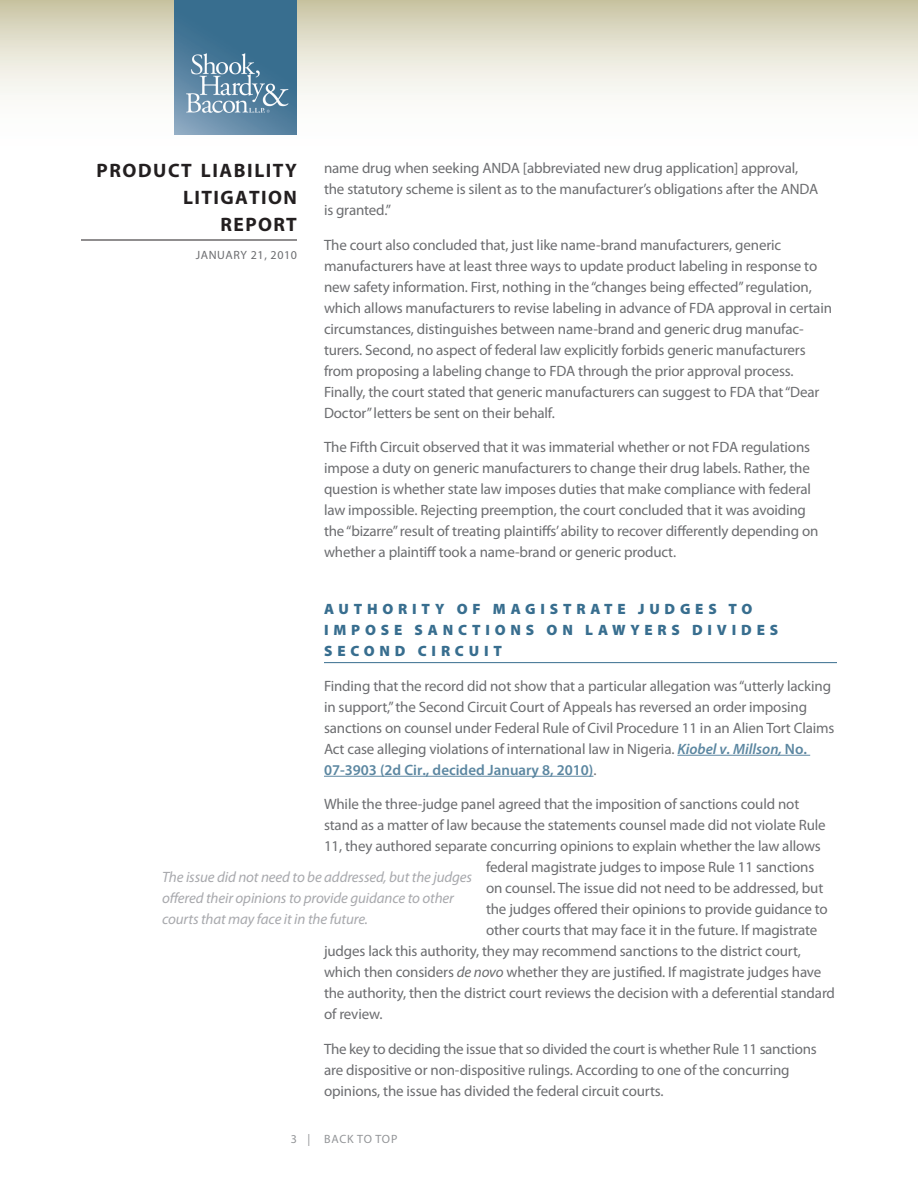
<style>
.page{position:relative;width:918px;height:1188px;background:#fff}
.page>*{position:absolute;margin:0;border:0;box-sizing:border-box;transform-origin:0 0}
.t1{font:700 19.5px/27px "Myriad Pro";letter-spacing:.075em;color:#231f20;text-align:right}
.Body{font:15px/21px "Myriad Pro";letter-spacing:-.01em;color:#6c6d70}
.PullQuote{font:italic 15px/21px "Myriad Pro";letter-spacing:-.01em;color:#a8a9ad}
.Head{font:900 15px/21px "Myriad Pro";letter-spacing:.32em;color:#386e8f}
.t2{font:12px "Myriad Pro";letter-spacing:.05em;color:#6c6d70}
.t3{font:12px "Myriad Pro";letter-spacing:.06em;color:#939598}
.s1{font-weight:600;font-style:italic;color:#5c87a1}
.s2{font-weight:600;color:#5c87a1}
.s3{font-style:italic}
</style>
<div class="page">
<svg style="left:0;top:0;width:918px;height:135px"></svg>
<hr style="left:81px;top:240px;width:216px;height:1px;background:#231f20">
<img style="left:175px;top:0;width:122px;height:135px">
<hr style="left:324px;top:662px;width:513px;height:1px;background:#386e8f">
<hr style="left:677px;top:755px;width:133px;height:1px;background:#5c87a1">
<hr style="left:324px;top:776px;width:269px;height:1px;background:#5c87a1">
<h1 class="t1" style="left:97px;top:156px;width:202px">PRODUCT LIABILITY<br>LITIGATION<br>REPORT</h1>
<p class="t2" style="left:196px;top:248px;width:103px">JANUARY 21, 2010</p>
<p class="Body" style="left:324px;top:157px;width:496px">name drug when seeking ANDA [abbreviated new drug application] approval, the statutory scheme is silent as to the manufacturer’s obligations after the ANDA is granted.”</p>
<p class="Body" style="left:324px;top:234px;width:510px">The court also concluded that, just like name-brand manufacturers, generic manufacturers have at least three ways to update product labeling in response to new safety information. First, nothing in the “changes being effected” regulation, which allows manufacturers to revise labeling in advance of FDA approval in certain circumstances, distinguishes between name-brand and generic drug manufac&shy;turers. Second, no aspect of federal law explicitly forbids generic manufacturers from proposing a labeling change to FDA through the prior approval process.<br>Finally, the court stated that generic manufacturers can suggest to FDA that “Dear Doctor” letters be sent on their behalf.</p>
<p class="Body" style="left:324px;top:436px;width:496px">The Fifth Circuit observed that it was immaterial whether or not FDA regulations impose a duty on generic manufacturers to change their drug labels. Rather, the question is whether state law imposes duties that make compliance with federal law impossible. Rejecting preemption, the court concluded that it was avoiding the “bizarre” result of treating plaintiffs’ ability to recover differently depending on whether a plaintiff took a name-brand or generic product.</p>
<p class="Head" style="left:324px;top:599px;width:456px">AUTHORITY OF MAGISTRATE JUDGES TO<br>IMPOSE SANCTIONS ON LAWYERS DIVIDES<br>SECOND CIRCUIT</p>
<p class="Body" style="left:324px;top:675px;width:512px">Finding that the record did not show that a particular allegation was “utterly lacking in support,” the Second Circuit Court of Appeals has reversed an order imposing sanctions on counsel under Federal Rule of Civil Procedure 11 in an Alien Tort Claims Act case alleging violations of international law in Nigeria. <span class="s1">Kiobel v. Millson,</span> <span class="s2">No.<br>07-3903 (2d Cir., decided January 8, 2010)</span>.</p>
<p class="Body" style="left:324px;top:793px;width:477px">While the three-judge panel agreed that the imposition of sanctions could not</p>
<p class="Body" style="left:324px;top:814px;width:503px">stand as a matter of law because the statements counsel made did not violate Rule</p>
<p class="Body" style="left:324px;top:835px;width:498px">11, they authored separate concurring opinions to explain whether the law allows</p>
<p class="Body" style="left:486px;top:856px;width:330px">federal magistrate judges to impose Rule 11 sanctions</p>
<p class="Body" style="left:486px;top:877px;width:339px">on counsel. The issue did not need to be addressed, but</p>
<p class="Body" style="left:486px;top:898px;width:343px">the judges offered their opinions to provide guidance to</p>
<p class="Body" style="left:486px;top:919px;width:333px">other courts that may face it in the future. If magistrate</p>
<p class="Body" style="left:324px;top:940px;width:478px">judges lack this authority, they may recommend sanctions to the district court,</p>
<p class="Body" style="left:324px;top:961px;width:499px">which then considers <span class="s3">de novo</span> whether they are justified. If magistrate judges have</p>
<p class="Body" style="left:324px;top:982px;width:513px">the authority, then the district court reviews the decision with a deferential standard</p>
<p class="Body" style="left:324px;top:1003px;width:60px">of review.</p>
<p class="Body" style="left:324px;top:1038px;width:494px">The key to deciding the issue that so divided the court is whether Rule 11 sanctions are dispositive or non-dispositive rulings. According to one of the concurring opinions, the issue has divided the federal circuit courts.</p>
<p class="PullQuote" style="left:162px;top:866px;width:312px">The issue did not need to be addressed, but the judges offered their opinions to provide guidance to other courts that may face it in the future.</p>
<p class="t3" style="left:291px;top:1132px;width:108px">3 | BACK TO TOP</p>
</div>
